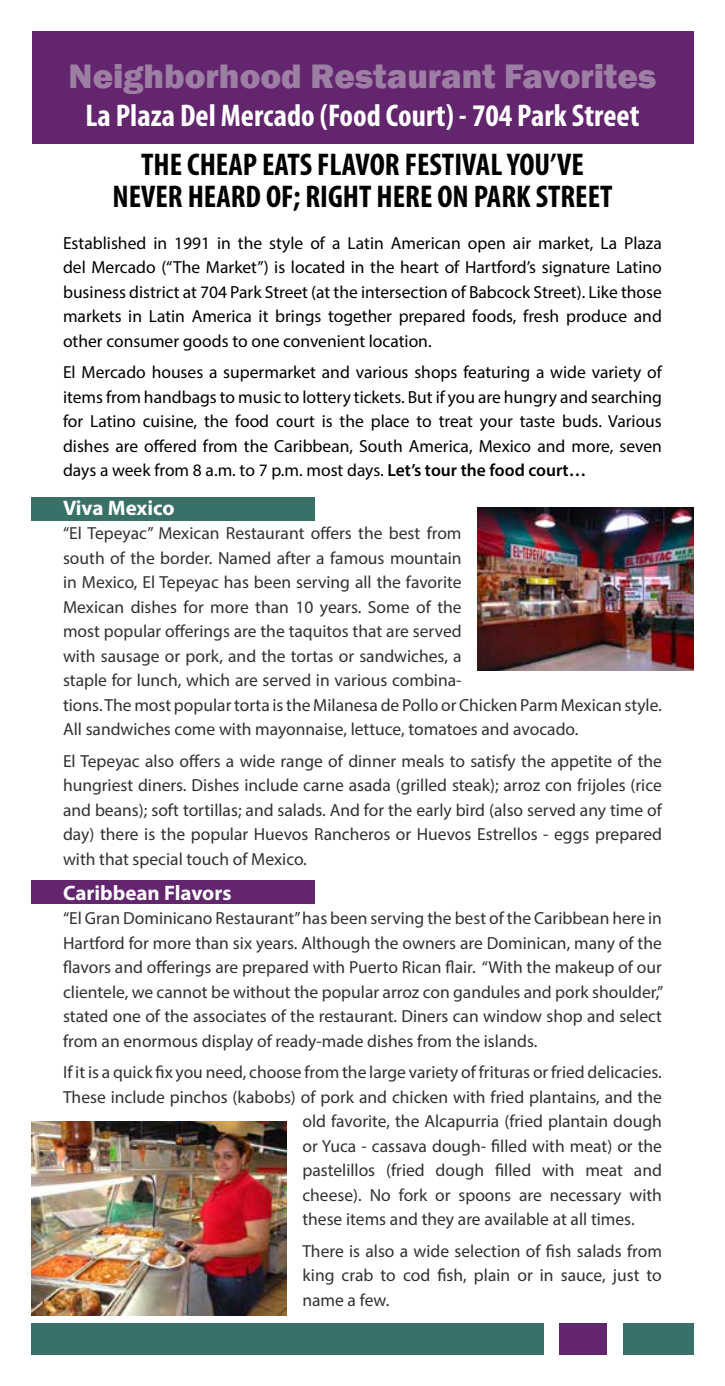
<style>
.page{position:relative;width:725px;height:1386px;background:#fff}
.page>*{position:absolute;margin:0;border:0;box-sizing:border-box;transform-origin:0 0}
.t1{font:800 35px "Franklin Gothic";color:#9e7fa4}
.t2{font:700 condensed 31.5px/49px "Myriad Pro";color:#fff;text-align:center}
.t3{font:700 condensed 31.5px "Myriad Pro";color:#000}
.t4{font:700 21px "Myriad Pro";color:#fff}
.t5{font:17.5px/24.5px "Myriad Pro";color:#313131;text-align:justify}
.t6{font:17.5px/24.5px "Myriad Pro";color:#000;text-align:justify}
.s1{color:#000}
.s2{font-weight:600}
</style>
<div class="page">
<div style="left:32px;top:497px;width:283px;height:23px;background:#39716a"></div>
<div style="left:32px;top:881px;width:283px;height:23px;background:#62256e"></div>
<div style="left:32px;top:1323px;width:511px;height:31px;background:#39716a"></div>
<div style="left:622px;top:1323px;width:71px;height:31px;background:#39716a"></div>
<div style="left:559px;top:1323px;width:47px;height:31px;background:#62256e"></div>
<div style="left:32px;top:32px;width:661px;height:112px;background:#62256e"></div>
<img style="left:477px;top:507px;width:216px;height:163px">
<img style="left:32px;top:1122px;width:254px;height:194px">
<p class="t1" style="left:69px;top:53px;width:589px">Neighborhood Restaurant Favorites</p>
<p class="t2" style="left:85px;top:90px;width:555px">La Plaza Del Mercado (Food Court) - 704 Park Street<br><span class="s1">THE CHEAP EATS FLAVOR FESTIVAL YOU’VE</span></p>
<p class="t3" style="left:112px;top:176px;width:501px">NEVER HEARD OF; RIGHT HERE ON PARK STREET</p>
<p class="t6" style="left:63px;top:230px;width:600px">Established in 1991 in the style of a Latin American open air market, La Plaza del Mercado (“The Market”) is located in the heart of Hartford’s signature Latino business district at 704 Park Street (at the intersection of Babcock Street). Like those markets in Latin America it brings together prepared foods, fresh produce and other consumer goods to one convenient location.</p>
<p class="t6" style="left:63px;top:360px;width:600px">El Mercado houses a supermarket and various shops featuring a wide variety of items from handbags to music to lottery tickets. But if you are hungry and searching for Latino cuisine, the food court is the place to treat your taste buds. Various dishes are offered from the Caribbean, South America, Mexico and more, seven days a week from 8 a.m. to 7 p.m. most days. <span class="s2">Let’s tour the food court…</span></p>
<p class="t4" style="left:63px;top:494px;width:113px">Viva Mexico</p>
<p class="t5" style="left:63px;top:521px;width:600px;text-align:left">“El Tepeyac” Mexican Restaurant offers the best from<br>south of the border. Named after a famous mountain<br>in Mexico, El Tepeyac has been serving all the favorite<br>Mexican dishes for more than 10 years. Some of the<br>most popular offerings are the taquitos that are served<br>with sausage or pork, and the tortas or sandwiches, a<br>staple for lunch, which are served in various combina-<br>tions. The most popular torta is the Milanesa de Pollo or Chicken Parm Mexican style.<br>All sandwiches come with mayonnaise, lettuce, tomatoes and avocado.</p>
<p class="t5" style="left:63px;top:748px;width:600px">El Tepeyac also offers a wide range of dinner meals to satisfy the appetite of the hungriest diners. Dishes include carne asada (grilled steak); arroz con frijoles (rice and beans); soft tortillas; and salads. And for the early bird (also served any time of day) there is the popular Huevos Rancheros or Huevos Estrellos - eggs prepared with that special touch of Mexico.</p>
<p class="t4" style="left:63px;top:879px;width:170px">Caribbean Flavors</p>
<p class="t5" style="left:63px;top:906px;width:602px">“El Gran Dominicano Restaurant” has been serving the best of the Caribbean here in Hartford for more than six years. Although the owners are Dominican, many of the flavors and offerings are prepared with Puerto Rican flair. “With the makeup of our clientele, we cannot be without the popular arroz con gandules and pork shoulder,” stated one of the associates of the restaurant. Diners can window shop and select from an enormous display of ready-made dishes from the islands.</p>
<p class="t5" style="left:63px;top:1060px;width:600px">If it is a quick fix you need, choose from the large variety of frituras or fried delicacies.</p>
<p class="t5" style="left:63px;top:1084px;width:600px">These include pinchos (kabobs) of pork and chicken with fried plantains, and the</p>
<p class="t5" style="left:302px;top:1109px;width:361px">old favorite, the Alcapurria (fried plantain dough</p>
<p class="t5" style="left:302px;top:1133px;width:361px">or Yuca - cassava dough- filled with meat) or the</p>
<p class="t5" style="left:302px;top:1158px;width:361px">pastelillos (fried dough filled with meat and</p>
<p class="t5" style="left:302px;top:1182px;width:361px">cheese). No fork or spoons are necessary with</p>
<p class="t5" style="left:302px;top:1207px;width:334px">these items and they are available at all times.</p>
<p class="t5" style="left:302px;top:1238px;width:361px">There is also a wide selection of fish salads from king crab to cod fish, plain or in sauce, just to name a few.</p>
</div>
